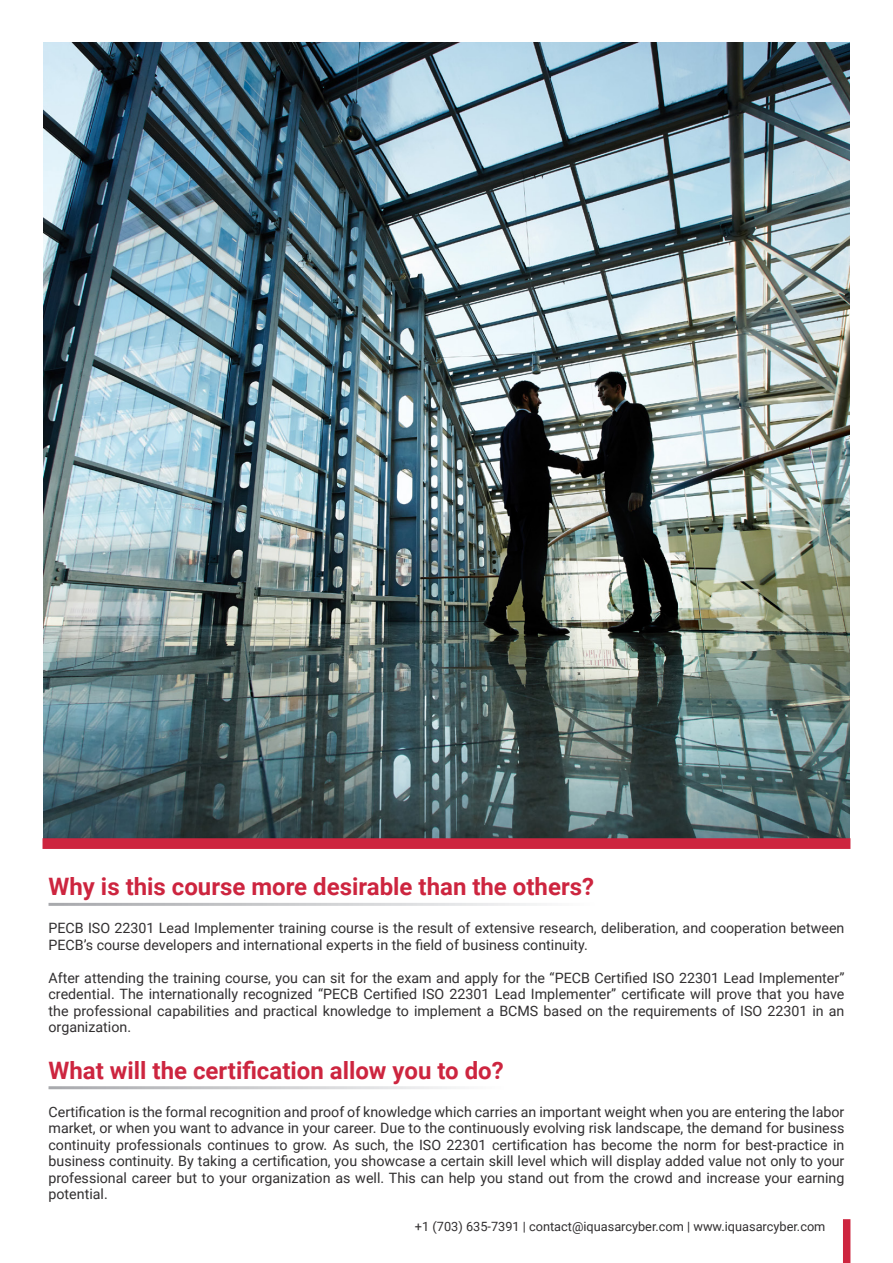
<style>
.page{position:relative;width:893px;height:1263px;background:#fff}
.page>*{position:absolute;margin:0;border:0;box-sizing:border-box;transform-origin:0 0}
.t1{font:700 24px "Roboto";color:#cd253f}
.Body{font:14.25px/16.5px "Roboto";color:#312f30;text-align:justify}
.Bullet_Points{font:12.75px "Roboto";color:#312f30}
</style>
<div class="page">
<div style="left:843px;top:1219px;width:7px;height:44px;background:#cd253f"></div>
<img style="left:43px;top:43px;width:807px;height:795px">
<svg style="left:43px;top:838px;width:807px;height:11px;background:#c92640"></svg>
<p class="t1" style="left:49px;top:870px;width:547px">Why is this course more desirable than the others?</p>
<p class="Body" style="left:49px;top:919px;width:797px">PECB ISO 22301 Lead Implementer training course is the result of extensive research, deliberation, and cooperation between<br>PECB’s course developers and international experts in the field of business continuity.</p>
<p class="Body" style="left:49px;top:969px;width:797px">After attending the training course, you can sit for the exam and apply for the “PECB Certified ISO 22301 Lead Implementer” credential. The internationally recognized “PECB Certified ISO 22301 Lead Implementer” certificate will prove that you have the professional capabilities and practical knowledge to implement a BCMS based on the requirements of ISO 22301 in an organization.</p>
<p class="t1" style="left:49px;top:1053px;width:457px">What will the certification allow you to do?</p>
<p class="Body" style="left:49px;top:1103px;width:797px">Certification is the formal recognition and proof of knowledge which carries an important weight when you are entering the labor market, or when you want to advance in your career. Due to the continuously evolving risk landscape, the demand for business continuity professionals continues to grow. As such, the ISO 22301 certification has become the norm for best-practice in business continuity. By taking a certification, you showcase a certain skill level which will display added value not only to your professional career but to your organization as well. This can help you stand out from the crowd and increase your earning potential.</p>
<p class="Bullet_Points" style="left:415px;top:1218px;width:412px">+1 (703) 635-7391 | contact@iquasarcyber.com | www.iquasarcyber.com</p>
</div>
